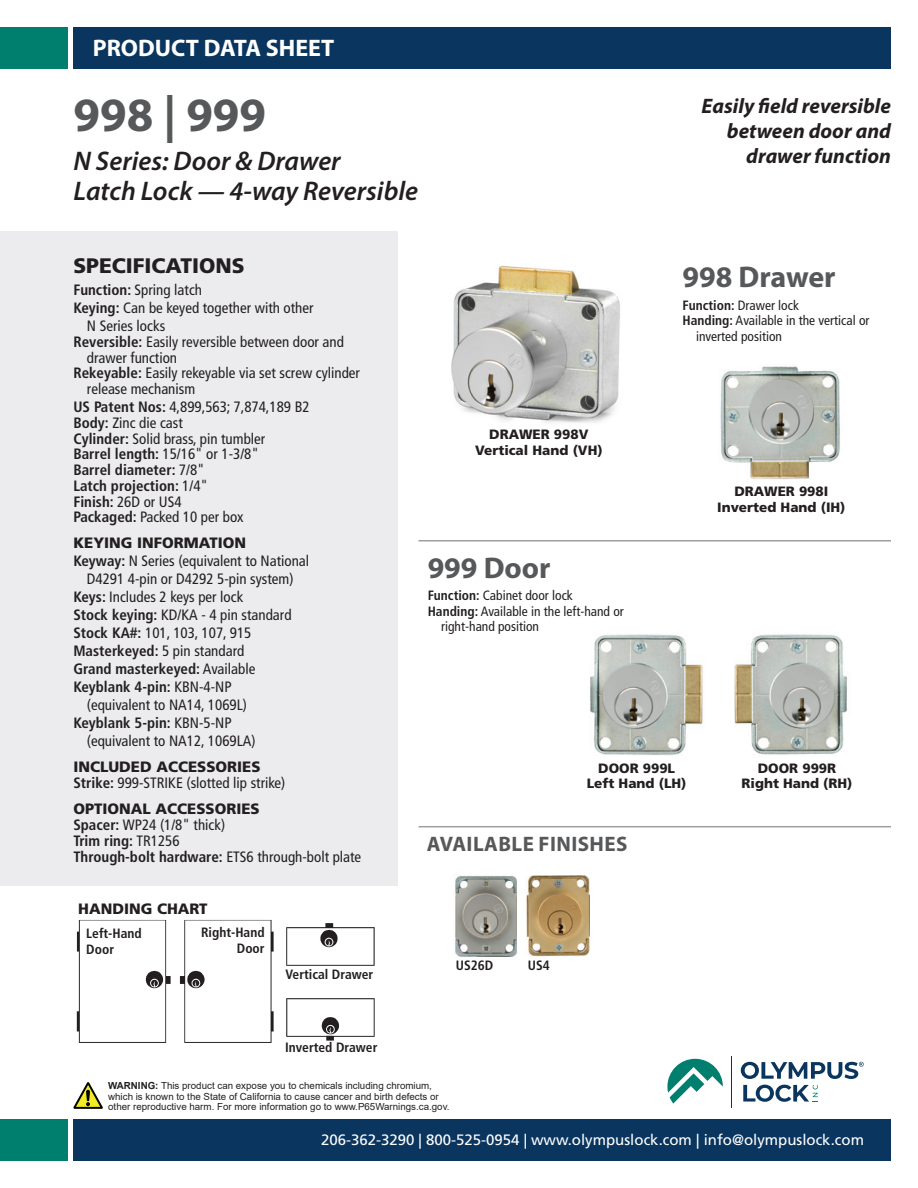
<style>
.page{position:relative;width:918px;height:1188px;background:#fff}
.page>*{position:absolute;margin:0;border:0;box-sizing:border-box;transform-origin:0 0}
.t1{font:700 48px "Myriad Pro";color:#57585a}
.t2{font:700 30px "Myriad Pro";color:#57585a}
.t3{font:italic 600 27px/30px "Myriad Pro";color:#231f20}
.t4{font:700 24px "Myriad Pro";color:#fff}
.t5{font:italic 700 21px/25.2px "Myriad Pro";color:#231f20;text-align:right}
.Reg_Bold_9_pt{font:700 21px "Myriad Pro";letter-spacing:.02em;color:#57585a}
.Reg_Bold_9_pt-2{font:900 21px "Frutiger LT Std";color:#231f20}
.Roboto_light_8_5_pt{font:condensed 15px/18px "Frutiger LT Std";color:#231f20}
.Roboto_light_8_5_pt-2{font:700 condensed 15px "Frutiger LT Std";color:#231f20}
.Reg_Bold_9_pt-3{font:900 15px "Frutiger LT Std";color:#231f20}
.t6{font:15px "Frutiger LT Std";color:#fff}
.Reg_Bold_9_pt-4{font:condensed 15px "Frutiger LT Std";color:#231f20}
.t7{font:condensed 13.5px/15.8px "Frutiger LT Std";color:#231f20}
.t8{font:900 13.5px "Frutiger LT Std";color:#231f20}
.t9{font:700 condensed 13.5px "Frutiger LT Std";color:#231f20}
.t10{font:9.75px/10.5px "Arial";color:#231f20}
.s1{font-weight:700}
.s2{font-weight:400}
</style>
<div class="page">
<div style="left:73px;top:27px;width:818px;height:41px;background:#0a355e"></div>
<div style="left:0;top:27px;width:68px;height:41px;background:#007f6e"></div>
<div style="left:0;top:231px;width:397px;height:655px;background:#ececee"></div>
<div style="left:73px;top:1120px;width:818px;height:41px;background:#0a355e"></div>
<div style="left:0;top:1120px;width:68px;height:41px;background:#007f6e"></div>
<img style="left:76px;top:919px;width:299px;height:124px">
<svg style="left:743px;top:1085px;width:75px;height:17px"></svg>
<hr style="left:731px;top:1056px;width:1px;height:52px;background:#0a355e">
<svg style="left:667px;top:1059px;width:56px;height:45px"></svg>
<svg style="left:741px;top:1062px;width:123px;height:17px"></svg>
<img style="left:720px;top:366px;width:120px;height:113px">
<img style="left:590px;top:634px;width:113px;height:121px">
<img style="left:734px;top:634px;width:113px;height:121px">
<img style="left:451px;top:266px;width:169px;height:157px">
<hr style="left:418px;top:826px;width:473px;height:1px;background:#9d9fa2">
<hr style="left:418px;top:540px;width:473px;height:2px;background:#9d9fa2">
<img style="left:455px;top:875px;width:62px;height:82px">
<img style="left:526px;top:875px;width:63px;height:81px">
<svg style="left:73px;top:1082px;width:30px;height:27px"></svg>
<p class="t4" style="left:93px;top:33px;width:243px">PRODUCT DATA SHEET</p>
<p class="t1" style="left:73px;top:83px;width:194px">998 | 999</p>
<p class="t3" style="left:73px;top:146px;width:346px">N Series: Door &amp; Drawer<br>Latch Lock — 4-way Reversible</p>
<p class="t5" style="left:702px;top:93px;width:191px">Easily field reversible between door and drawer function</p>
<p class="Reg_Bold_9_pt-2" style="left:73px;top:253px;width:173px">SPECIFICATIONS</p>
<p class="Roboto_light_8_5_pt" style="left:73px;top:281px;width:130px"><span class="s1">Function:</span> Spring latch</p>
<p class="Roboto_light_8_5_pt" style="left:87px;top:299px;width:228px;text-indent:-14px"><span class="s1">Keying:</span> Can be keyed together with other<br>N Series locks</p>
<p class="Roboto_light_8_5_pt" style="left:87px;top:334px;width:259px;line-height:15.8px;text-indent:-14px"><span class="s1">Reversible:</span> Easily reversible between door and drawer function</p>
<p class="Roboto_light_8_5_pt" style="left:87px;top:365px;width:275px;line-height:15.8px;text-indent:-14px"><span class="s1">Rekeyable:</span> Easily rekeyable via set screw cylinder release mechanism</p>
<p class="Roboto_light_8_5_pt" style="left:73px;top:398px;width:238px"><span class="s1">US Patent Nos:</span> 4,899,563; 7,874,189 B2</p>
<p class="Roboto_light_8_5_pt" style="left:73px;top:414px;width:111px"><span class="s1">Body:</span> Zinc die cast</p>
<p class="Roboto_light_8_5_pt" style="left:73px;top:429px;width:193px"><span class="s1">Cylinder:</span> Solid brass, pin tumbler</p>
<p class="Roboto_light_8_5_pt" style="left:73px;top:445px;width:187px"><span class="s1">Barrel length:</span> 15/16" or 1-3/8"</p>
<p class="Roboto_light_8_5_pt-2" style="left:73px;top:461px;width:133px">Barrel diameter: <span class="s2">7/8"</span></p>
<p class="Roboto_light_8_5_pt-2" style="left:73px;top:477px;width:136px">Latch projection: <span class="s2">1/4"</span></p>
<p class="Roboto_light_8_5_pt" style="left:73px;top:492px;width:110px"><span class="s1">Finish:</span> 26D or US4</p>
<p class="Roboto_light_8_5_pt" style="left:73px;top:508px;width:172px"><span class="s1">Packaged:</span> Packed 10 per box</p>
<p class="Reg_Bold_9_pt-3" style="left:73px;top:534px;width:174px">KEYING INFORMATION</p>
<p class="Roboto_light_8_5_pt" style="left:73px;top:552px;width:237px;text-align:center"><span class="s1">Keyway:</span> N Series (equivalent to National<br>D4291 4-pin or D4292 5-pin system)</p>
<p class="Roboto_light_8_5_pt" style="left:73px;top:588px;width:171px"><span class="s1">Keys:</span> Includes 2 keys per lock</p>
<p class="Roboto_light_8_5_pt" style="left:73px;top:606px;width:220px"><span class="s1">Stock keying:</span> KD/KA - 4 pin standard</p>
<p class="Roboto_light_8_5_pt" style="left:73px;top:624px;width:180px"><span class="s1">Stock KA#:</span> 101, 103, 107, 915</p>
<p class="Roboto_light_8_5_pt-2" style="left:73px;top:642px;width:172px">Masterkeyed: <span class="s2">5 pin standard</span></p>
<p class="Roboto_light_8_5_pt-2" style="left:73px;top:660px;width:183px">Grand masterkeyed: <span class="s2">Available</span></p>
<p class="Roboto_light_8_5_pt" style="left:87px;top:678px;width:162px;text-indent:-14px"><span class="s1">Keyblank 4-pin:</span> KBN-4-NP (equivalent to NA14, 1069L)</p>
<p class="Roboto_light_8_5_pt" style="left:87px;top:714px;width:170px;text-indent:-14px"><span class="s1">Keyblank 5-pin:</span> KBN-5-NP (equivalent to NA12, 1069LA)</p>
<p class="Reg_Bold_9_pt-3" style="left:73px;top:758px;width:189px">INCLUDED ACCESSORIES</p>
<p class="Reg_Bold_9_pt-4" style="left:73px;top:774px;width:213px"><span class="s1">Strike:</span> 999-STRIKE (slotted lip strike)</p>
<p class="Reg_Bold_9_pt-3" style="left:73px;top:800px;width:188px">OPTIONAL ACCESSORIES</p>
<p class="Reg_Bold_9_pt-4" style="left:73px;top:816px;width:153px"><span class="s1">Spacer:</span> WP24 (1/8" thick)</p>
<p class="Roboto_light_8_5_pt-2" style="left:73px;top:832px;width:108px">Trim ring: <span class="s2">TR1256</span></p>
<p class="Roboto_light_8_5_pt-2" style="left:73px;top:847px;width:289px">Through-bolt hardware: <span class="s2">ETS6 through-bolt plate</span></p>
<p class="Reg_Bold_9_pt-3" style="left:78px;top:899px;width:131px">HANDING CHART</p>
<p class="t9" style="left:201px;top:924px;width:65px">Right-Hand</p>
<p class="t9" style="left:237px;top:940px;width:29px">Door</p>
<p class="t9" style="left:86px;top:925px;width:57px">Left-Hand</p>
<p class="t9" style="left:86px;top:941px;width:29px">Door</p>
<p class="t9" style="left:286px;top:967px;width:89px">Vertical Drawer</p>
<p class="t8" style="left:489px;top:426px;width:101px">DRAWER 998V</p>
<p class="t8" style="left:475px;top:442px;width:129px">Vertical Hand (VH)</p>
<p class="t2" style="left:428px;top:548px;width:124px">999 Door</p>
<p class="t7" style="left:428px;top:587px;width:147px"><span class="s1">Function:</span> Cabinet door lock</p>
<p class="t7" style="left:441px;top:603px;width:184px;text-indent:-14px"><span class="s1">Handing:</span> Available in the left-hand or right-hand position</p>
<p class="t2" style="left:683px;top:258px;width:155px">998 Drawer</p>
<p class="t7" style="left:683px;top:297px;width:118px"><span class="s1">Function:</span> Drawer lock</p>
<p class="t7" style="left:696px;top:313px;width:175px;text-indent:-14px"><span class="s1">Handing:</span> Available in the vertical or inverted position</p>
<p class="t8" style="left:734px;top:483px;width:95px">DRAWER 998I</p>
<p class="t8" style="left:717px;top:499px;width:130px">Inverted Hand (IH)</p>
<p class="t8" style="left:598px;top:760px;width:78px">DOOR 999L</p>
<p class="t8" style="left:587px;top:775px;width:101px">Left Hand (LH)</p>
<p class="Reg_Bold_9_pt" style="left:427px;top:831px;width:202px">AVAILABLE FINISHES</p>
<p class="t9" style="left:456px;top:958px;width:39px">US26D</p>
<p class="t9" style="left:528px;top:958px;width:24px">US4</p>
<p class="t8" style="left:758px;top:760px;width:80px">DOOR 999R</p>
<p class="t8" style="left:742px;top:775px;width:113px">Right Hand (RH)</p>
<p class="t9" style="left:285px;top:1040px;width:94px">Inverted Drawer</p>
<p class="t10" style="left:108px;top:1081px;width:343px"><span class="s1">WARNING:</span> This product can expose you to chemicals including chromium, which is known to the State of California to cause cancer and birth defects or other reproductive harm. For more information go to www.P65Warnings.ca.gov.</p>
<p class="t6" style="left:321px;top:1131px;width:544px">206-362-3290 | 800-525-0954 | www.olympuslock.com | info@olympuslock.com</p>
</div>
